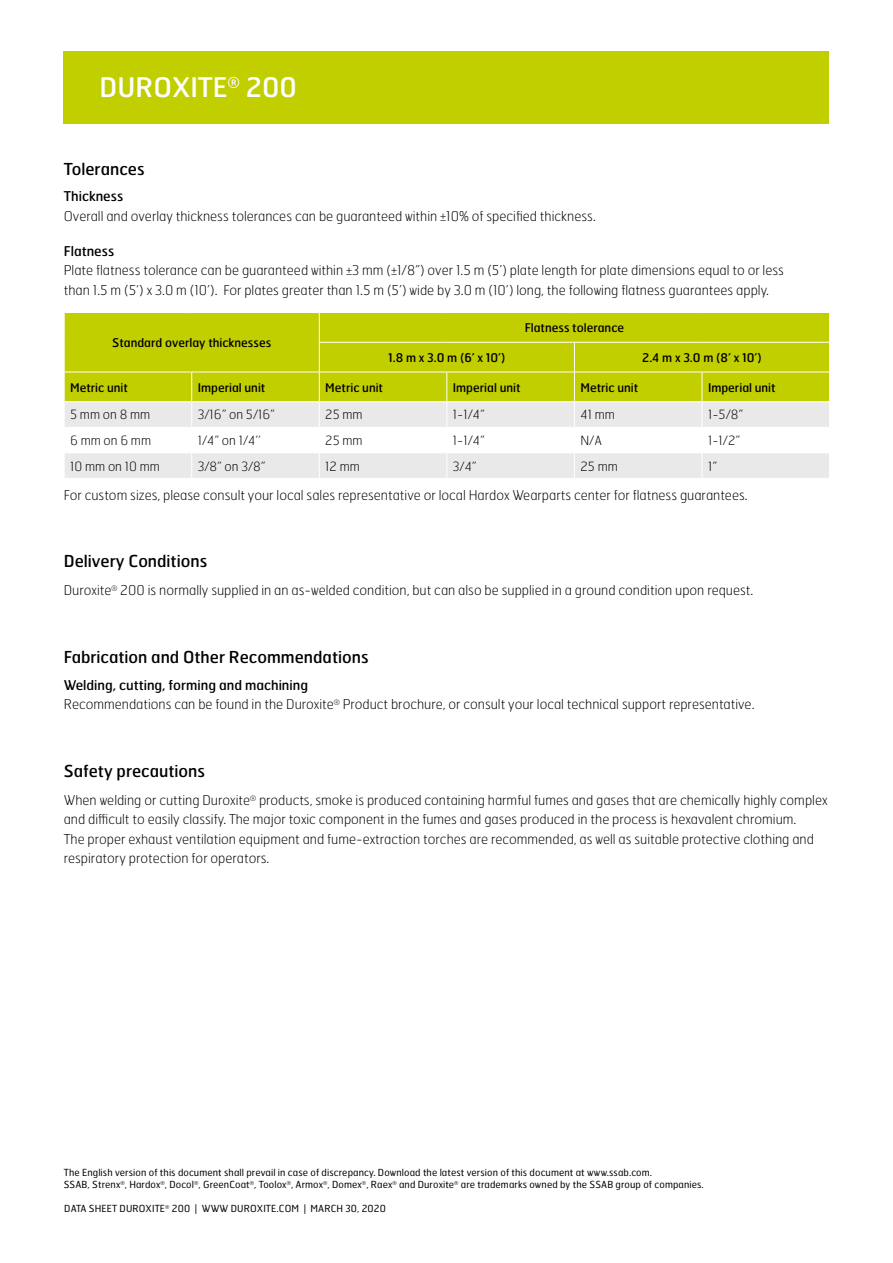
<style>
.page{position:relative;width:893px;height:1263px;background:#fff}
.page>*{position:absolute;margin:0;border:0;box-sizing:border-box;transform-origin:0 0}
.Heading_1___25_6x26{font:27px "Hermes FB";color:#fff}
.Heading_2___11x14{font:16.5px "Hermes FB";color:#000}
.Hermes_Thin_9x13{font:100 13.5px/19.5px "Hermes FB";color:#000}
.Heading_3___9x12{font:13.5px "Hermes FB";color:#000}
.Body_table_8_5x11_5{font:100 12.75px "Hermes FB";color:#000}
.Heading_table{font:12px "Hermes FB";color:#000}
.Sidfot{font:9.75px/12px "Hermes FB";letter-spacing:.01em;color:#000}
.s1{font-family:"M Arial";font-weight:300;font-stretch:condensed}
</style>
<div class="page">
<div style="left:64px;top:51px;width:765px;height:72px;background:#c1ce00"></div>
<svg style="left:64px;top:313px;width:766px;height:165px"></svg>
<p class="Heading_1___25_6x26" style="left:100px;top:70px;width:199px">DUROXITE<sup>®</sup> 200</p>
<p class="Heading_2___11x14" style="left:64px;top:158px;width:82px">Tolerances</p>
<p class="Heading_3___9x12" style="left:64px;top:188px;width:61px">Thickness</p>
<p class="Hermes_Thin_9x13" style="left:64px;top:206px;width:533px">Overall and overlay thickness tolerances can be guaranteed within <span class="s1">±</span>10% of specified thickness.</p>
<p class="Heading_3___9x12" style="left:64px;top:242px;width:52px">Flatness</p>
<p class="Hermes_Thin_9x13" style="left:64px;top:260px;width:722px">Plate flatness tolerance can be guaranteed within <span class="s1">±</span>3 mm (<span class="s1">±</span>1/8”) over 1.5 m (5’) plate length for plate dimensions equal to or less than 1.5 m (5’) x 3.0 m (10’). For plates greater than 1.5 m (5’) wide by 3.0 m (10’) long, the following flatness guarantees apply.</p>
<p class="Heading_table" style="left:112px;top:335px;width:161px">Standard overlay thicknesses</p>
<p class="Heading_table" style="left:525px;top:320px;width:101px">Flatness tolerance</p>
<p class="Heading_table" style="left:388px;top:350px;width:119px">1.8 m x 3.0 m (6’ x 10’)</p>
<p class="Heading_table" style="left:642px;top:350px;width:121px">2.4 m x 3.0 m (8’ x 10’)</p>
<p class="Heading_table" style="left:70px;top:379px;width:59px">Metric unit</p>
<p class="Heading_table" style="left:198px;top:379px;width:69px">Imperial unit</p>
<p class="Heading_table" style="left:325px;top:379px;width:59px">Metric unit</p>
<p class="Heading_table" style="left:453px;top:379px;width:69px">Imperial unit</p>
<p class="Heading_table" style="left:580px;top:379px;width:59px">Metric unit</p>
<p class="Heading_table" style="left:708px;top:379px;width:69px">Imperial unit</p>
<p class="Body_table_8_5x11_5" style="left:70px;top:407px;width:82px">5 mm on 8 mm</p>
<p class="Body_table_8_5x11_5" style="left:198px;top:407px;width:79px">3/16” on 5/16”</p>
<p class="Body_table_8_5x11_5" style="left:325px;top:407px;width:39px">25 mm</p>
<p class="Body_table_8_5x11_5" style="left:453px;top:407px;width:34px">1-1/4”</p>
<p class="Body_table_8_5x11_5" style="left:580px;top:407px;width:36px">41 mm</p>
<p class="Body_table_8_5x11_5" style="left:708px;top:407px;width:37px">1-5/8”</p>
<p class="Body_table_8_5x11_5" style="left:70px;top:432px;width:83px">6 mm on 6 mm</p>
<p class="Body_table_8_5x11_5" style="left:198px;top:432px;width:65px">1/4” on 1/4’’</p>
<p class="Body_table_8_5x11_5" style="left:325px;top:432px;width:39px">25 mm</p>
<p class="Body_table_8_5x11_5" style="left:453px;top:432px;width:34px">1-1/4”</p>
<p class="Body_table_8_5x11_5" style="left:580px;top:432px;width:23px">N/A</p>
<p class="Body_table_8_5x11_5" style="left:708px;top:432px;width:34px">1-1/2”</p>
<p class="Body_table_8_5x11_5" style="left:70px;top:458px;width:91px">10 mm on 10 mm</p>
<p class="Body_table_8_5x11_5" style="left:198px;top:458px;width:69px">3/8” on 3/8”</p>
<p class="Body_table_8_5x11_5" style="left:325px;top:458px;width:36px">12 mm</p>
<p class="Body_table_8_5x11_5" style="left:453px;top:458px;width:25px">3/4”</p>
<p class="Body_table_8_5x11_5" style="left:580px;top:458px;width:39px">25 mm</p>
<p class="Body_table_8_5x11_5" style="left:708px;top:458px;width:11px">1”</p>
<p class="Hermes_Thin_9x13" style="left:64px;top:485px;width:685px">For custom sizes, please consult your local sales representative or local Hardox Wearparts center for flatness guarantees.</p>
<p class="Heading_2___11x14" style="left:64px;top:551px;width:145px">Delivery Conditions</p>
<p class="Hermes_Thin_9x13" style="left:64px;top:580px;width:691px">Duroxite<sup>®</sup> 200 is normally supplied in an as-welded condition, but can also be supplied in a ground condition upon request.</p>
<p class="Heading_2___11x14" style="left:64px;top:647px;width:306px">Fabrication and Other Recommendations</p>
<p class="Heading_3___9x12" style="left:64px;top:676px;width:246px">Welding, cutting, forming and machining</p>
<p class="Hermes_Thin_9x13" style="left:64px;top:694px;width:692px">Recommendations can be found in the Duroxite<sup>®</sup> Product brochure, or consult your local technical support representative.</p>
<p class="Heading_2___11x14" style="left:64px;top:760px;width:143px">Safety precautions</p>
<p class="Hermes_Thin_9x13" style="left:64px;top:790px;width:765px">When welding or cutting Duroxite<sup>®</sup> products, smoke is produced containing harmful fumes and gases that are chemically highly complex and difficult to easily classify. The major toxic component in the fumes and gases produced in the process is hexavalent chromium.<br>The proper exhaust ventilation equipment and fume-extraction torches are recommended, as well as suitable protective clothing and respiratory protection for operators.</p>
<p class="Sidfot" style="left:64px;top:1166px;width:642px">The English version of this document shall prevail in case of discrepancy. Download the latest version of this document at www.ssab.com.<br>SSAB, Strenx<sup>®</sup>, Hardox<sup>®</sup>, Docol<sup>®</sup>, GreenCoat<sup>®</sup>, Toolox<sup>®</sup>, Armox<sup>®</sup>, Domex<sup>®</sup>, Raex<sup>®</sup> and Duroxite<sup>®</sup> are trademarks owned by the SSAB group of companies.</p>
<p class="Sidfot" style="left:64px;top:1202px;width:323px">DATA SHEET DUROXITE<sup>®</sup> 200 | WWW DUROXITE.COM | MARCH 30, 2020</p>
</div>
